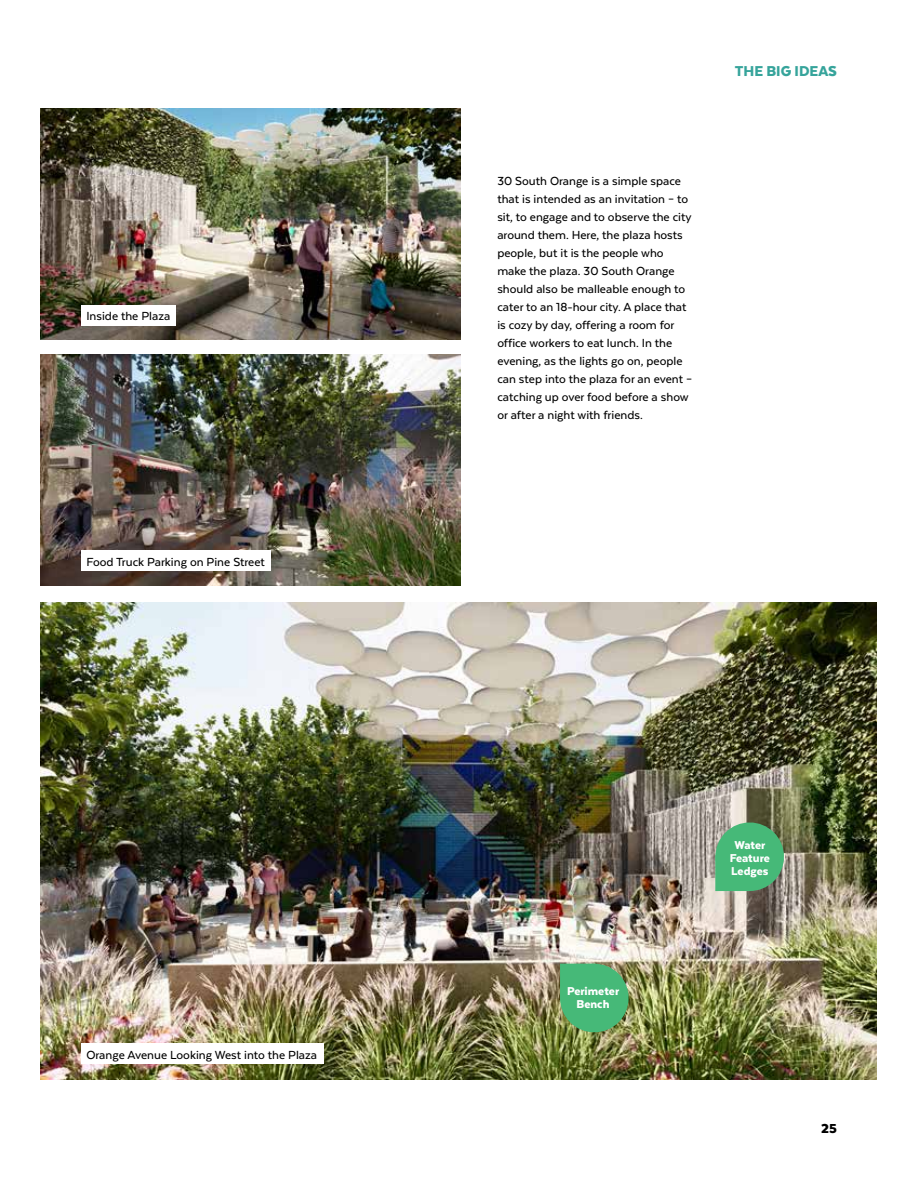
<style>
.page{position:relative;width:918px;height:1188px;background:#fff}
.page>*{position:absolute;margin:0;border:0;box-sizing:border-box;transform-origin:0 0}
.t1{font:900 16.5px "Texta";color:#36a49b}
.t2{font:900 15px "Texta";color:#000}
.t3{font:500 13.5px/18px "Texta";color:#000}
.t4{font:900 13.2px/13.2px "Texta";color:#fff;text-align:center}
</style>
<div class="page">
<img style="left:40px;top:354px;width:420px;height:232px">
<img style="left:40px;top:108px;width:420px;height:231px">
<img style="left:40px;top:602px;width:837px;height:478px">
<svg style="left:712px;top:819px;width:75px;height:75px;background:#5dac7a"></svg>
<img style="left:557px;top:960px;width:75px;height:76px">
<div style="left:81px;top:1043px;width:243px;height:21px;background:#fff"></div>
<div style="left:81px;top:550px;width:189px;height:21px;background:#fff"></div>
<div style="left:81px;top:305px;width:95px;height:20px;background:#fff"></div>
<p class="t3" style="left:86px;top:307px;width:85px">Inside the Plaza</p>
<p class="t3" style="left:86px;top:552px;width:180px">Food Truck Parking on Pine Street</p>
<p class="t3" style="left:86px;top:1046px;width:232px">Orange Avenue Looking West into the Plaza</p>
<p class="t3" style="left:497px;top:172px;width:197px">30 South Orange is a simple space that is intended as an invitation – to sit, to engage and to observe the city around them. Here, the plaza hosts people, but it is the people who make the plaza. 30 South Orange should also be malleable enough to cater to an 18-hour city. A place that is cozy by day, offering a room for office workers to eat lunch. In the evening, as the lights go on, people can step into the plaza for an event – catching up over food before a show or after a night with friends.</p>
<p class="t1" style="left:735px;top:62px;width:104px">THE BIG IDEAS</p>
<p class="t4" style="left:567px;top:984px;width:54px">Perimeter<br>Bench</p>
<p class="t4" style="left:730px;top:838px;width:42px">Water<br>Feature<br>Ledges</p>
<p class="t2" style="left:821px;top:1121px;width:17px">25</p>
</div>
